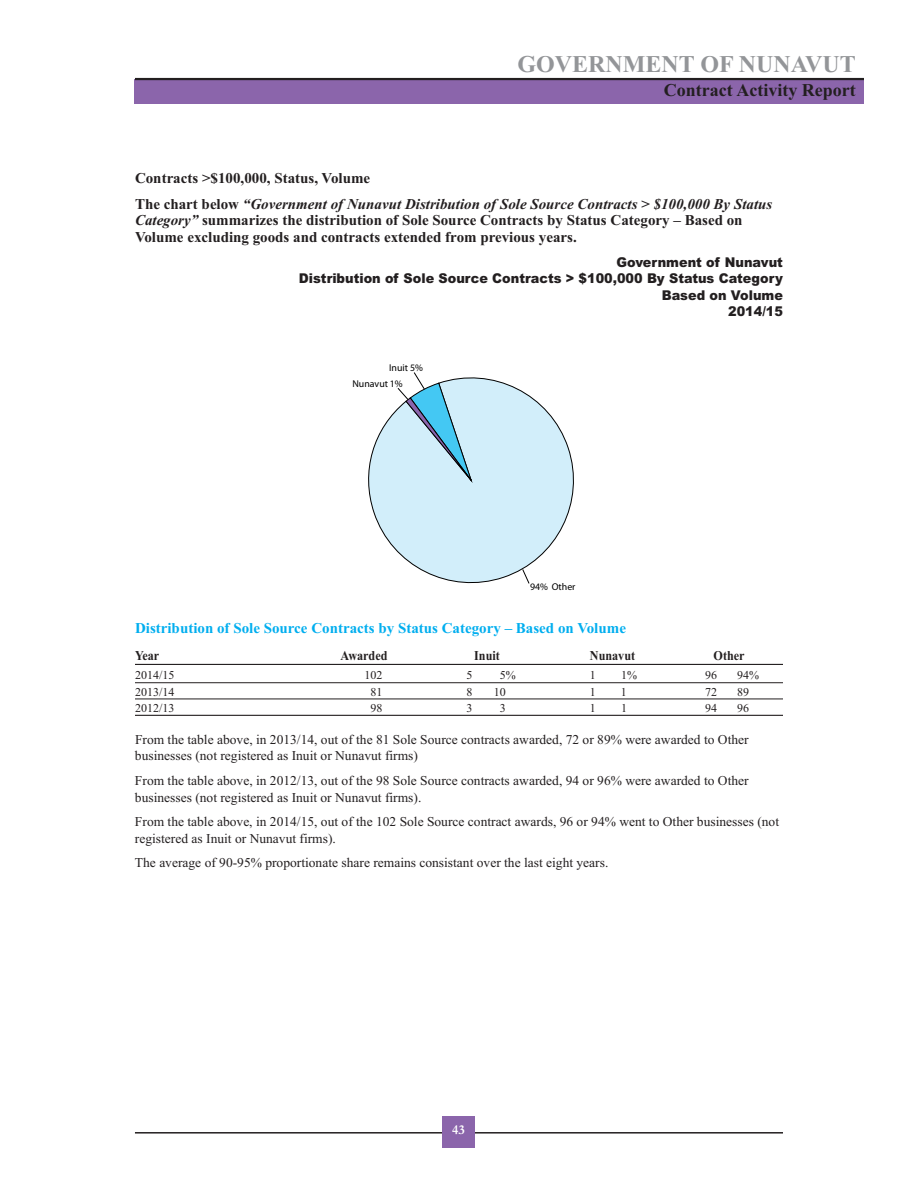
<style>
.page{position:relative;width:918px;height:1188px;background:#fff}
.page>*{position:absolute;margin:0;border:0;box-sizing:border-box;transform-origin:0 0}
.t1{font:700 24px "Times New Roman";color:#939598}
.t2{font:700 18px "Times New Roman";color:#231f20}
.t3{font:700 15px/16.5px "Times New Roman";color:#231f20}
.t4{font:italic 700 15px/25.2px "Times New Roman";color:#231f20}
.t5{font:700 15px "Times New Roman";color:#00aeef}
.t6{font:13.5px/16.2px "Times New Roman";color:#231f20}
.t7{font:900 13.5px/16.5px "Arial";color:#231f20;text-align:right;scale:.95 1}
.t8{font:700 13.5px "Times New Roman";color:#231f20;scale:.9 1}
.t9{font:700 13.5px "Garamond";color:#fff}
.t10{font:12px "Times New Roman";color:#231f20}
.t11{font:9.9px/15.6px "Myriad Pro";color:#000}
.s1{font-style:normal}
.s2{font-style:italic}
</style>
<div class="page">
<div style="left:135px;top:79px;width:729px;height:25px;background:#8b65ab"></div>
<hr style="left:135px;top:78px;width:729px;height:2px;background:#231f20">
<hr style="left:135px;top:1132px;width:648px;height:2px;background:#231f20">
<div style="left:442px;top:1116px;width:33px;height:31px;background:#8b65ab"></div>
<hr style="left:135px;top:664px;width:648px;height:1px;background:#231f20">
<hr style="left:135px;top:682px;width:648px;height:1px;background:#231f20">
<hr style="left:135px;top:699px;width:648px;height:1px;background:#231f20">
<hr style="left:135px;top:715px;width:648px;height:1px;background:#231f20">
<svg style="left:368px;top:377px;width:206px;height:207px"></svg>
<svg style="left:397px;top:372px;width:75px;height:109px;background:#b0d8e9"></svg>
<h1 class="t1" style="left:518px;top:49px;width:340px">GOVERNMENT OF NUNAVUT</h1>
<h2 class="t2" style="left:664px;top:79px;width:193px">Contract Activity Report</h2>
<p class="t4" style="left:135px;top:166px;width:639px"><span class="s1">Contracts &gt;$100,000, Status, Volume<br>The chart below</span> “Government of Nunavut Distribution of Sole Source Contracts &gt; $100,000 By Status</p>
<p class="t3" style="left:135px;top:212px;width:609px"><span class="s2">Category”</span> summarizes the distribution of Sole Source Contracts by Status Category – Based on<br>Volume excluding goods and contracts extended from previous years.</p>
<p class="t7" style="left:299px;top:254px;width:511px">Government of Nunavut<br>Distribution of Sole Source Contracts &gt; $100,000 By Status Category<br>Based on Volume<br>2014/15</p>
<p class="t11" style="left:352px;top:361px;width:72px;text-indent:37px">Inuit 5%<br>Nunavut 1%</p>
<p class="t11" style="left:530px;top:580px;width:47px">94% Other</p>
<p class="t5" style="left:135px;top:619px;width:492px">Distribution of Sole Source Contracts by Status Category – Based on Volume</p>
<p class="t8" style="left:135px;top:648px;width:28px">Year</p>
<p class="t8" style="left:341px;top:648px;width:54px">Awarded</p>
<p class="t8" style="left:474px;top:648px;width:30px">Inuit</p>
<p class="t8" style="left:590px;top:648px;width:52px">Nunavut</p>
<p class="t8" style="left:714px;top:648px;width:36px">Other</p>
<p class="t10" style="left:135px;top:668px;width:41px">2014/15</p>
<p class="t10" style="left:364px;top:668px;width:19px">102</p>
<p class="t10" style="left:467px;top:668px;width:7px">5</p>
<p class="t10" style="left:500px;top:668px;width:17px">5%</p>
<p class="t10" style="left:590px;top:668px;width:7px">1</p>
<p class="t10" style="left:621px;top:668px;width:17px">1%</p>
<p class="t10" style="left:705px;top:668px;width:13px">96</p>
<p class="t10" style="left:737px;top:668px;width:23px">94%</p>
<p class="t10" style="left:135px;top:685px;width:41px">2013/14</p>
<p class="t10" style="left:370px;top:685px;width:13px">81</p>
<p class="t10" style="left:467px;top:685px;width:7px">8</p>
<p class="t10" style="left:494px;top:685px;width:13px">10</p>
<p class="t10" style="left:590px;top:685px;width:7px">1</p>
<p class="t10" style="left:621px;top:685px;width:7px">1</p>
<p class="t10" style="left:705px;top:685px;width:13px">72</p>
<p class="t10" style="left:737px;top:685px;width:13px">89</p>
<p class="t10" style="left:135px;top:701px;width:41px">2012/13</p>
<p class="t10" style="left:370px;top:701px;width:13px">98</p>
<p class="t10" style="left:467px;top:701px;width:7px">3</p>
<p class="t10" style="left:500px;top:701px;width:7px">3</p>
<p class="t10" style="left:590px;top:701px;width:7px">1</p>
<p class="t10" style="left:621px;top:701px;width:7px">1</p>
<p class="t10" style="left:705px;top:701px;width:13px">94</p>
<p class="t10" style="left:737px;top:701px;width:13px">96</p>
<p class="t6" style="left:135px;top:732px;width:615px">From the table above, in 2013/14, out of the 81 Sole Source contracts awarded, 72 or 89% were awarded to Other businesses (not registered as Inuit or Nunavut firms)</p>
<p class="t6" style="left:135px;top:773px;width:615px">From the table above, in 2012/13, out of the 98 Sole Source contracts awarded, 94 or 96% were awarded to Other businesses (not registered as Inuit or Nunavut firms).</p>
<p class="t6" style="left:135px;top:814px;width:646px">From the table above, in 2014/15, out of the 102 Sole Source contract awards, 96 or 94% went to Other businesses (not registered as Inuit or Nunavut firms).</p>
<p class="t6" style="left:135px;top:855px;width:475px">The average of 90-95% proportionate share remains consistant over the last eight years.</p>
<p class="t9" style="left:452px;top:1122px;width:14px">43</p>
</div>
